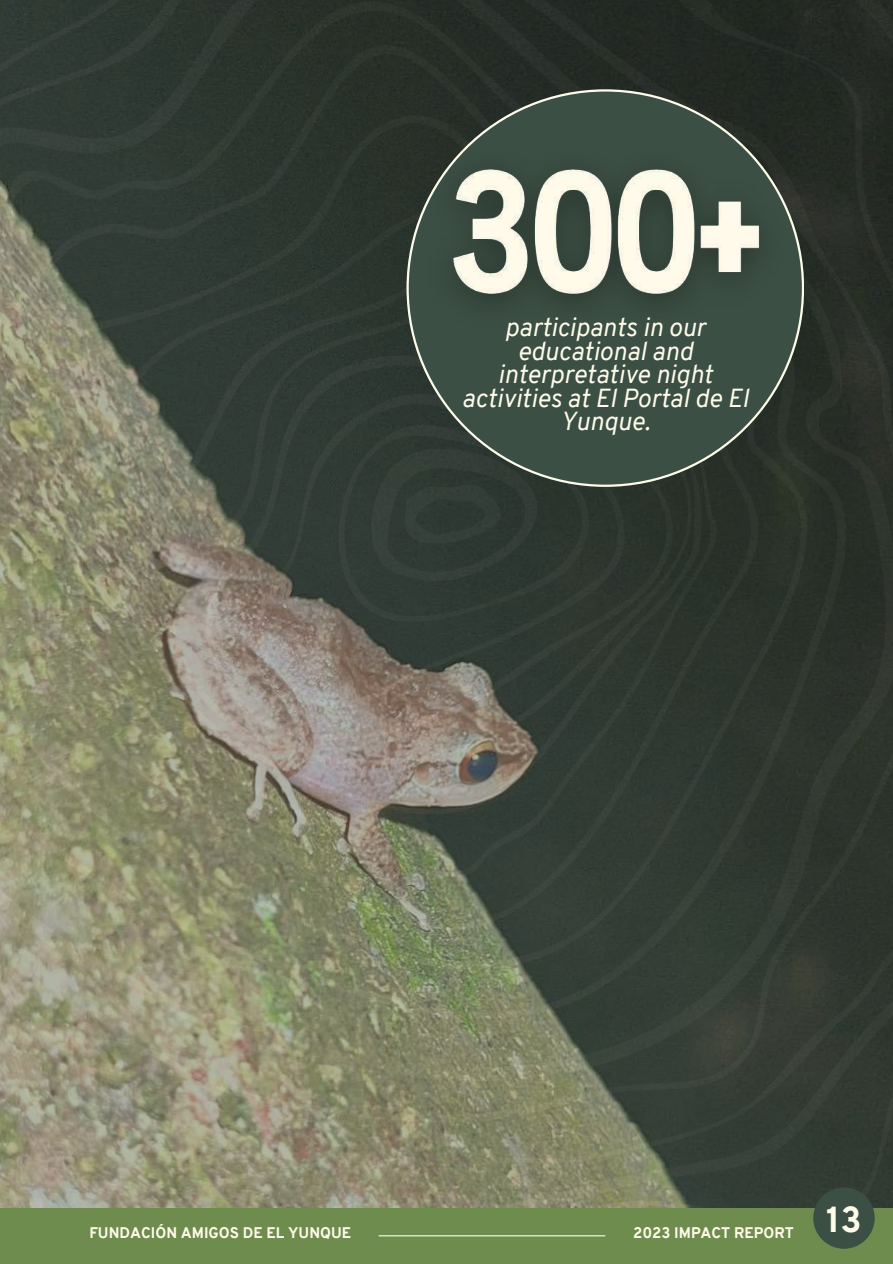
<style>
.page{position:relative;width:893px;height:1264px;background:#fff}
.page>*{position:absolute;margin:0;border:0;box-sizing:border-box;transform-origin:0 0}
.t1{font:800 35.25px "Overpass";color:#fffbeb}
.t2{font:italic 25.5px/23.7px "Overpass";color:#fffbeb;text-align:center}
.t3{font:800 15px "Overpass";color:#fffbeb}
</style>
<div class="page">
<img style="left:0;top:0;width:892px;height:1208px">
<div style="left:0;top:1208px;width:892px;height:55px;background:#6e8c4d"></div>
<div style="left:813px;top:1187px;width:61px;height:61px;background:#3c4f44;border-radius:50%"></div>
<svg style="left:406px;top:89px;width:397px;height:397px;background:#3a493f"></svg>
<img style="left:410px;top:133px;width:392px;height:210px">
<hr style="left:379px;top:1235px;width:226px;height:1px;background:#fffbeb">
<p class="t2" style="left:462px;top:317px;width:288px">participants in our educational and interpretative night activities at El Portal de El<br>Yunque.</p>
<p class="t3" style="left:89px;top:1226px;width:263px">FUNDACIÓN AMIGOS DE EL YUNQUE</p>
<p class="t3" style="left:633px;top:1226px;width:162px">2023 IMPACT REPORT</p>
<h1 class="t1" style="left:826px;top:1205px;width:37px">13</h1>
</div>
